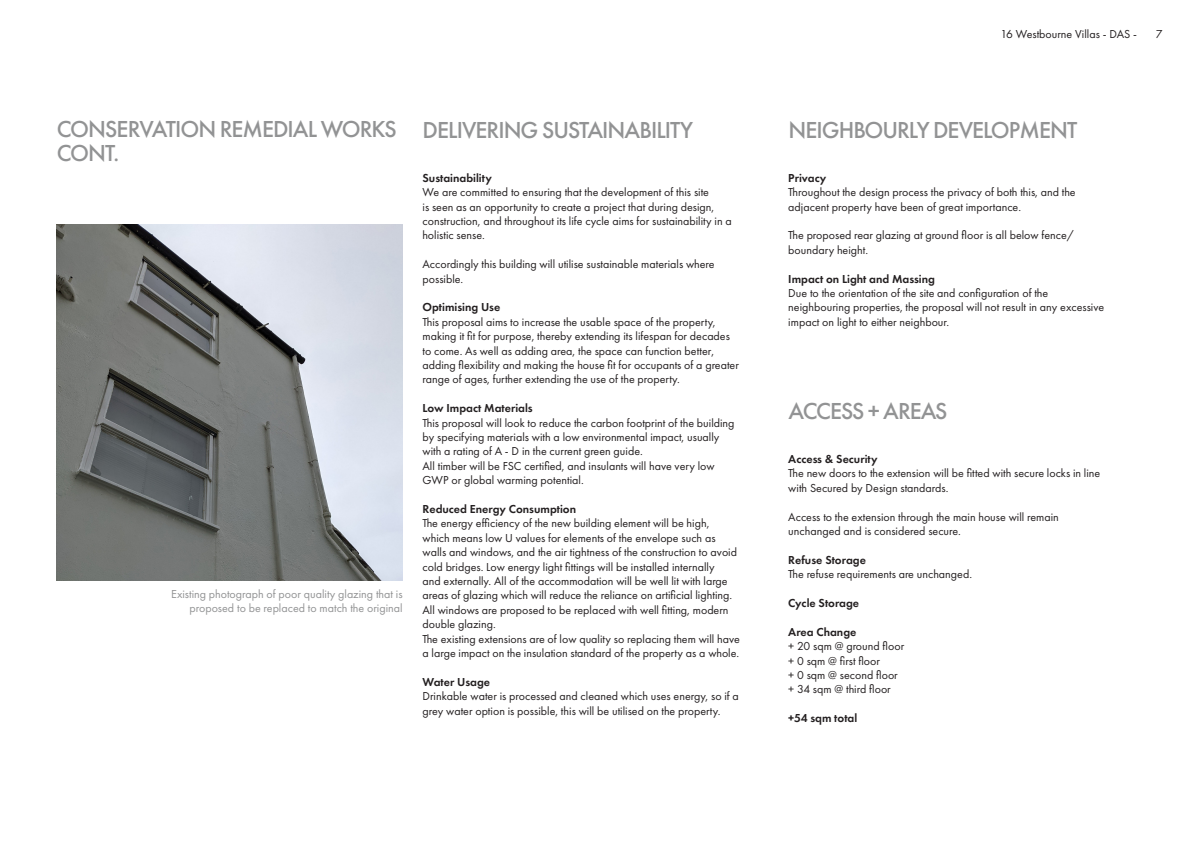
<style>
.page{position:relative;width:1191px;height:842px;background:#fff}
.page>*{position:absolute;margin:0;border:0;box-sizing:border-box;transform-origin:0 0}
.t1{font:500 24px/24px "Futura PT";letter-spacing:-.04em;color:#929394}
.t2{font:12px/14.4px "Futura PT";color:#231f20}
.t3{font:600 12px "Futura PT";color:#231f20}
.t4{font:12px/14.4px "Futura PT";color:#929394;text-align:right}
</style>
<div class="page">
<img style="left:57px;top:225px;width:346px;height:356px">
<p class="t1" style="left:57px;top:117px;width:341px">CONSERVATION REMEDIAL WORKS<br>CONT.</p>
<p class="t4" style="left:171px;top:587px;width:233px">Existing photograph of poor quality glazing that is proposed to be replaced to match the original</p>
<p class="t1" style="left:422px;top:118px;width:272px">DELIVERING SUSTAINABILITY</p>
<p class="t3" style="left:422px;top:170px;width:71px">Sustainability</p>
<p class="t2" style="left:422px;top:185px;width:311px">We are committed to ensuring that the development of this site<br>is seen as an opportunity to create a project that during design, construction, and throughout its life cycle aims for sustainability in a holistic sense.</p>
<p class="t2" style="left:422px;top:257px;width:293px">Accordingly this building will utilise sustainable materials where possible.</p>
<p class="t3" style="left:422px;top:300px;width:79px">Optimising Use</p>
<p class="t2" style="left:422px;top:315px;width:318px">This proposal aims to increase the usable space of the property, making it fit for purpose, thereby extending its lifespan for decades to come. As well as adding area, the space can function better, adding flexibility and making the house fit for occupants of a greater range of ages, further extending the use of the property.</p>
<p class="t3" style="left:422px;top:401px;width:112px">Low Impact Materials</p>
<p class="t2" style="left:422px;top:415px;width:313px">This proposal will look to reduce the carbon footprint of the building by specifying materials with a low environmental impact, usually with a rating of A - D in the current green guide.</p>
<p class="t2" style="left:422px;top:459px;width:294px">All timber will be FSC certified, and insulants will have very low<br>GWP or global warming potential.</p>
<p class="t3" style="left:422px;top:501px;width:155px">Reduced Energy Consumption</p>
<p class="t2" style="left:422px;top:516px;width:316px">The energy efficiency of the new building element will be high, which means low U values for elements of the envelope such as walls and windows, and the air tightness of the construction to avoid cold bridges. Low energy light fittings will be installed internally<br>and externally. All of the accommodation will be well lit with large areas of glazing which will reduce the reliance on artificial lighting.<br>All windows are proposed to be replaced with well fitting, modern double glazing.</p>
<p class="t2" style="left:422px;top:631px;width:319px">The existing extensions are of low quality so replacing them will have a large impact on the insulation standard of the property as a whole.</p>
<p class="t3" style="left:422px;top:674px;width:69px">Water Usage</p>
<p class="t2" style="left:422px;top:689px;width:318px">Drinkable water is processed and cleaned which uses energy, so if a grey water option is possible, this will be utilised on the property.</p>
<p class="t2" style="left:1000px;top:26px;width:138px">16 Westbourne Villas - DAS -</p>
<p class="t2" style="left:1155px;top:26px;width:8px">7</p>
<p class="t1" style="left:788px;top:118px;width:290px">NEIGHBOURLY DEVELOPMENT</p>
<p class="t3" style="left:788px;top:170px;width:39px">Privacy</p>
<p class="t2" style="left:788px;top:185px;width:289px">Throughout the design process the privacy of both this, and the adjacent property have been of great importance.</p>
<p class="t2" style="left:788px;top:228px;width:287px">The proposed rear glazing at ground floor is all below fence/ boundary height.</p>
<p class="t3" style="left:788px;top:271px;width:148px">Impact on Light and Massing</p>
<p class="t2" style="left:788px;top:286px;width:317px">Due to the orientation of the site and configuration of the neighbouring properties, the proposal will not result in any excessive impact on light to either neighbour.</p>
<p class="t1" style="left:788px;top:399px;width:161px">ACCESS + AREAS</p>
<p class="t3" style="left:788px;top:451px;width:91px">Access &amp; Security</p>
<p class="t2" style="left:788px;top:466px;width:313px">The new doors to the extension will be fitted with secure locks in line with Secured by Design standards.</p>
<p class="t2" style="left:788px;top:509px;width:272px">Access to the extension through the main house will remain unchanged and is considered secure.</p>
<p class="t3" style="left:788px;top:552px;width:79px">Refuse Storage</p>
<p class="t2" style="left:788px;top:567px;width:185px">The refuse requirements are unchanged.</p>
<p class="t3" style="left:788px;top:595px;width:72px">Cycle Storage</p>
<p class="t3" style="left:788px;top:624px;width:70px">Area Change</p>
<p class="t2" style="left:788px;top:639px;width:117px">+ 20 sqm @ ground floor</p>
<p class="t2" style="left:788px;top:653px;width:93px">+ 0 sqm @ first floor</p>
<p class="t2" style="left:788px;top:668px;width:111px">+ 0 sqm @ second floor</p>
<p class="t2" style="left:788px;top:682px;width:104px">+ 34 sqm @ third floor</p>
<p class="t3" style="left:788px;top:711px;width:70px">+54 sqm total</p>
</div>
